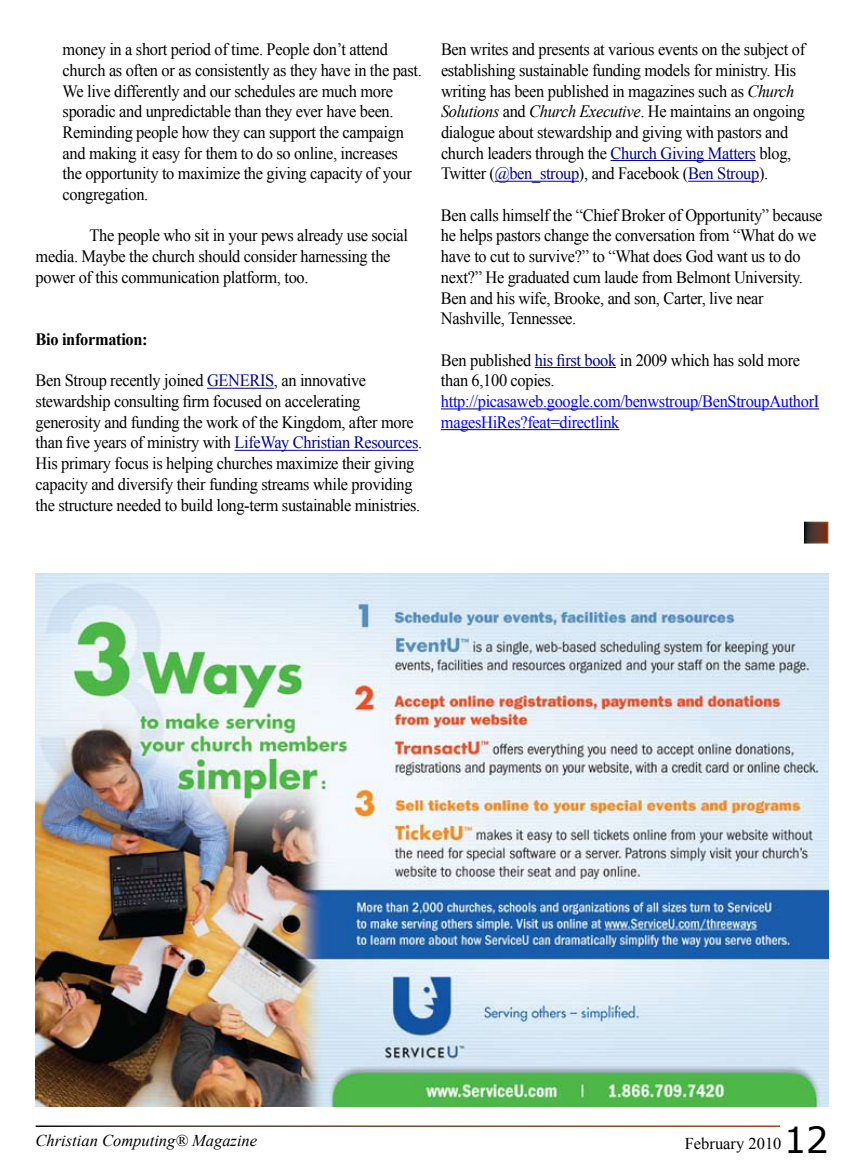
<style>
.page{position:relative;width:864px;height:1161px;background:#fff}
.page>*{position:absolute;margin:0;border:0;box-sizing:border-box;transform-origin:0 0}
.t1{font:17.25px/20.7px "Times New Roman";letter-spacing:-.02em;color:#000;scale:.95 1}
.t2{font:17.25px/20.7px "Times New Roman";letter-spacing:-.02em;color:#00f;scale:.95 1}
.t3{font:700 17.25px "Times New Roman";letter-spacing:-.02em;color:#000;scale:.95 1}
.t4{font:italic 16.5px "Times New Roman";color:#000}
.t5{font:16.5px "Times New Roman";color:#000}
.s1{color:#009}
.s2{font-style:italic}
.s3{font-family:"Verdana";font-size:36px}
</style>
<div class="page">
<svg style="left:807px;top:525px;width:18px;height:16px"></svg>
<hr style="left:207px;top:388px;width:67px;height:1px;background:#009">
<hr style="left:235px;top:450px;width:183px;height:1px;background:#009">
<hr style="left:611px;top:160px;width:145px;height:1px;background:#009">
<hr style="left:495px;top:181px;width:84px;height:1px;background:#009">
<hr style="left:688px;top:181px;width:71px;height:1px;background:#009">
<hr style="left:535px;top:367px;width:81px;height:1px;background:#009">
<hr style="left:441px;top:409px;width:378px;height:1px;background:#000050">
<hr style="left:441px;top:429px;width:179px;height:1px;background:#000050">
<img style="left:36px;top:574px;width:792px;height:533px">
<p class="t1" style="left:63px;top:39px;width:380px">money in a short period of time. People don’t attend church as often or as consistently as they have in the past.<br>We live differently and our schedules are much more sporadic and unpredictable than they ever have been.<br>Reminding people how they can support the campaign and making it easy for them to do so online, increases<br>the opportunity to maximize the giving capacity of your congregation.</p>
<p class="t1" style="left:36px;top:225px;width:394px;text-indent:54px">The people who sit in your pews already use social media. Maybe the church should consider harnessing the power of this communication platform, too.</p>
<p class="t3" style="left:36px;top:327px;width:119px">Bio information:</p>
<p class="t1" style="left:36px;top:370px;width:409px">Ben Stroup recently joined <span class="s1">GENERIS</span>, an innovative stewardship consulting firm focused on accelerating generosity and funding the work of the Kingdom, after more than five years of ministry with <span class="s1">LifeWay Christian Resources</span>.<br>His primary focus is helping churches maximize their giving capacity and diversify their funding streams while providing the structure needed to build long-term sustainable ministries.</p>
<p class="t1" style="left:441px;top:39px;width:385px">Ben writes and presents at various events on the subject of establishing sustainable funding models for ministry. His writing has been published in magazines such as <span class="s2">Church Solutions</span> and <span class="s2">Church Executive</span>. He maintains an ongoing dialogue about stewardship and giving with pastors and church leaders through the <span class="s1">Church Giving Matters</span> blog, Twitter (<span class="s1">@ben_stroup</span>), and Facebook (<span class="s1">Ben Stroup</span>).</p>
<p class="t1" style="left:441px;top:204px;width:403px">Ben calls himself the “Chief Broker of Opportunity” because he helps pastors change the conversation from “What do we have to cut to survive?” to “What does God want us to do next?” He graduated cum laude from Belmont University.<br>Ben and his wife, Brooke, and son, Carter, live near Nashville, Tennessee.</p>
<p class="t1" style="left:441px;top:349px;width:380px">Ben published <span class="s1">his first book</span> in 2009 which has sold more than 6,100 copies.</p>
<p class="t2" style="left:441px;top:391px;width:400px">http://picasaweb.google.com/benwstroup/BenStroupAuthorI magesHiRes?feat=directlink</p>
<p class="t4" style="left:36px;top:1129px;width:223px">Christian Computing® Magazine</p>
<p class="t5" style="left:685px;top:1132px;width:145px">February 2010<span class="s3">12</span></p>
</div>
